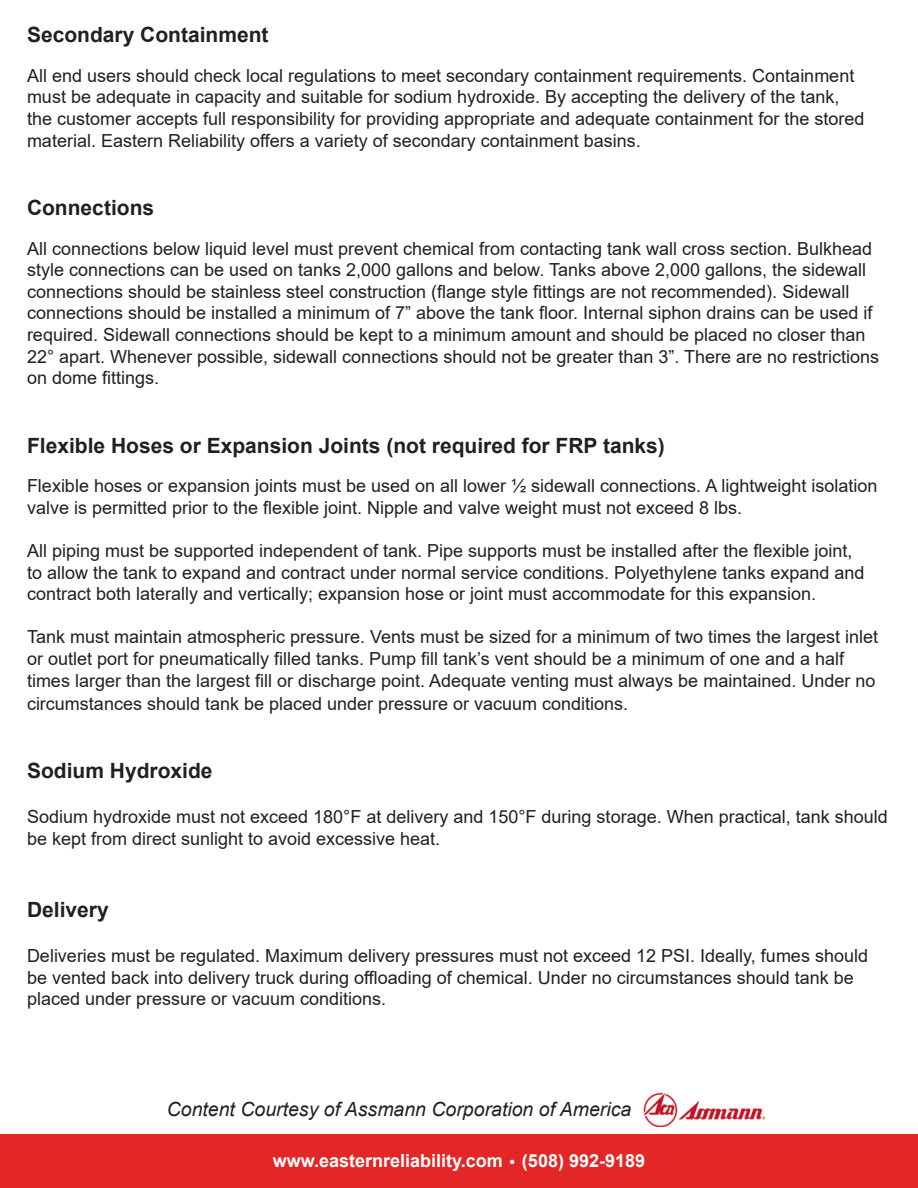
<style>
.page{position:relative;width:918px;height:1188px;background:#fff}
.page>*{position:absolute;margin:0;border:0;box-sizing:border-box;transform-origin:0 0}
.t1{font:700 21px "Arial";color:#231f20}
.t2{font:italic 19.5px "Arial";color:#231f20}
.t3{font:18px/21.6px "Arial";color:#231f20}
.t4{font:700 18px "Arial";color:#fff}
.s1{font-family:"Spectral";font-weight:400}
</style>
<div class="page">
<div style="left:0;top:1134px;width:918px;height:54px;background:#e32626"></div>
<img style="left:644px;top:1093px;width:120px;height:34px">
<p class="t1" style="left:27px;top:20px;width:243px">Secondary Containment</p>
<p class="t3" style="left:27px;top:65px;width:839px">All end users should check local regulations to meet secondary containment requirements. Containment must be adequate in capacity and suitable for sodium hydroxide. By accepting the delivery of the tank, the customer accepts full responsibility for providing appropriate and adequate containment for the stored material. Eastern Reliability offers a variety of secondary containment basins.</p>
<p class="t1" style="left:27px;top:193px;width:129px">Connections</p>
<p class="t3" style="left:27px;top:237px;width:854px">All connections below liquid level must prevent chemical from contacting tank wall cross section. Bulkhead style connections can be used on tanks 2,000 gallons and below. Tanks above 2,000 gallons, the sidewall connections should be stainless steel construction (flange style fittings are not recommended). Sidewall connections should be installed a minimum of 7” above the tank floor. Internal siphon drains can be used if required. Sidewall connections should be kept to a minimum amount and should be placed no closer than 22° apart. Whenever possible, sidewall connections should not be greater than 3”. There are no restrictions on dome fittings.</p>
<p class="t1" style="left:27px;top:431px;width:639px">Flexible Hoses or Expansion Joints (not required for FRP tanks)</p>
<p class="t3" style="left:27px;top:475px;width:852px">Flexible hoses or expansion joints must be used on all lower ½ sidewall connections. A lightweight isolation valve is permitted prior to the flexible joint. Nipple and valve weight must not exceed 8 lbs.</p>
<p class="t3" style="left:27px;top:540px;width:839px">All piping must be supported independent of tank. Pipe supports must be installed after the flexible joint, to allow the tank to expand and contract under normal service conditions. Polyethylene tanks expand and contract both laterally and vertically; expansion hose or joint must accommodate for this expansion.</p>
<p class="t3" style="left:27px;top:626px;width:853px">Tank must maintain atmospheric pressure. Vents must be sized for a minimum of two times the largest inlet or outlet port for pneumatically filled tanks. Pump fill tank’s vent should be a minimum of one and a half times larger than the largest fill or discharge point. Adequate venting must always be maintained. Under no</p>
<p class="t3" style="left:27px;top:693px;width:603px">circumstances should tank be placed under pressure or vacuum conditions.</p>
<p class="t1" style="left:27px;top:756px;width:187px">Sodium Hydroxide</p>
<p class="t3" style="left:27px;top:806px;width:862px">Sodium hydroxide must not exceed 180°F at delivery and 150°F during storage. When practical, tank should be kept from direct sunlight to avoid excessive heat.</p>
<p class="t1" style="left:27px;top:895px;width:83px">Delivery</p>
<p class="t3" style="left:27px;top:945px;width:843px">Deliveries must be regulated. Maximum delivery pressures must not exceed 12 PSI. Ideally, fumes should be vented back into delivery truck during offloading of chemical. Under no circumstances should tank be placed under pressure or vacuum conditions.</p>
<p class="t2" style="left:167px;top:1097px;width:466px">Content Courtesy of Assmann Corporation of America</p>
<p class="t4" style="left:273px;top:1148px;width:374px">www.easternreliability.com <span class="s1">•</span> (508) 992-9189</p>
</div>
